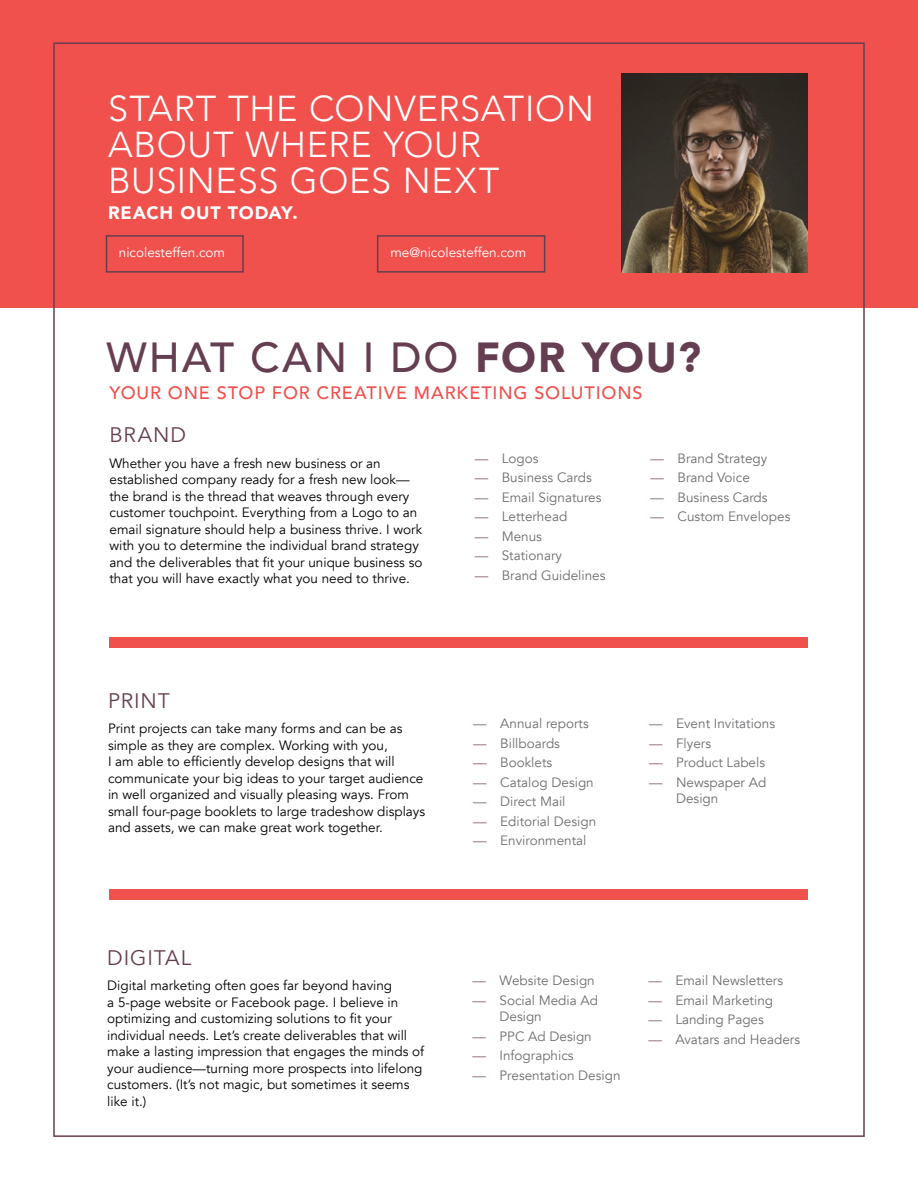
<style>
.page{position:relative;width:918px;height:1188px;background:#fff}
.page>*{position:absolute;margin:0;border:0;box-sizing:border-box;transform-origin:0 0}
.t1{font:500 42px "Avenir";letter-spacing:.045em;color:#663e51}
.t2{font:300 36px/36px "Avenir";letter-spacing:.02em;color:#fff}
.t3{font:21px "Avenir";letter-spacing:.045em;color:#663e51}
.t4{font:500 18px "Avenir";letter-spacing:.045em;color:#f0514d}
.t5{font:900 18px "Avenir";letter-spacing:.045em;color:#fff}
.t6{font:13.5px/16.5px "Avenir";color:#000}
.t7{font:13.5px/16.5px "Avenir";color:#6d6e71}
.t8{font:13.5px "Avenir";color:#fff}
.s1{font-weight:900}
.s2{color:#896876}
</style>
<div class="page">
<div style="left:110px;top:637px;width:698px;height:11px;background:#f0514d"></div>
<div style="left:109px;top:889px;width:699px;height:11px;background:#f0514d"></div>
<div style="left:0;top:0;width:918px;height:308px;background:#f0514d"></div>
<img style="left:622px;top:74px;width:185px;height:199px">
<div style="left:106px;top:235px;width:138px;height:38px;border:2px solid #663e51"></div>
<div style="left:377px;top:235px;width:168px;height:38px;border:2px solid #663e51"></div>
<h2 class="t2" style="left:108px;top:91px;width:488px">START THE CONVERSATION<br>ABOUT WHERE YOUR<br>BUSINESS GOES NEXT</h2>
<h3 class="t5" style="left:108px;top:197px;width:191px">REACH OUT TODAY.</h3>
<p class="t8" style="left:119px;top:244px;width:108px">nicolesteffen.com</p>
<p class="t8" style="left:390px;top:244px;width:138px">me@nicolesteffen.com</p>
<h1 class="t1" style="left:106px;top:322px;width:596px">WHAT CAN I DO <span class="s1">FOR YOU?</span></h1>
<h3 class="t4" style="left:110px;top:377px;width:535px">YOUR ONE STOP FOR CREATIVE MARKETING SOLUTIONS</h3>
<h3 class="t3" style="left:110px;top:422px;width:78px">BRAND</h3>
<p class="t6" style="left:110px;top:455px;width:314px">Whether you have a fresh new business or an established company ready for a fresh new look— the brand is the thread that weaves through every customer touchpoint. Everything from a Logo to an email signature should help a business thrive. I work with you to determine the individual brand strategy and the deliverables that fit your unique business so that you will have exactly what you need to thrive.</p>
<p class="t7" style="left:475px;top:450px;width:65px"><span class="s2">—</span> Logos</p>
<p class="t7" style="left:475px;top:470px;width:119px"><span class="s2">—</span> Business Cards</p>
<p class="t7" style="left:475px;top:489px;width:128px"><span class="s2">—</span> Email Signatures</p>
<p class="t7" style="left:475px;top:509px;width:94px"><span class="s2">—</span> Letterhead</p>
<p class="t7" style="left:475px;top:528px;width:69px"><span class="s2">—</span> Menus</p>
<p class="t7" style="left:475px;top:548px;width:89px"><span class="s2">—</span> Stationary</p>
<p class="t7" style="left:475px;top:567px;width:132px"><span class="s2">—</span> Brand Guidelines</p>
<p class="t7" style="left:651px;top:450px;width:118px"><span class="s2">—</span> Brand Strategy</p>
<p class="t7" style="left:651px;top:470px;width:101px"><span class="s2">—</span> Brand Voice</p>
<p class="t7" style="left:651px;top:489px;width:119px"><span class="s2">—</span> Business Cards</p>
<p class="t7" style="left:651px;top:509px;width:141px"><span class="s2">—</span> Custom Envelopes</p>
<h3 class="t3" style="left:108px;top:688px;width:63px">PRINT</h3>
<p class="t6" style="left:108px;top:721px;width:319px">Print projects can take many forms and can be as simple as they are complex. Working with you,<br>I am able to efficiently develop designs that will communicate your big ideas to your target audience in well organized and visually pleasing ways. From small four-page booklets to large tradeshow displays and assets, we can make great work together.</p>
<p class="t7" style="left:473px;top:716px;width:117px"><span class="s2">—</span> Annual reports</p>
<p class="t7" style="left:473px;top:735px;width:88px"><span class="s2">—</span> Billboards</p>
<p class="t7" style="left:473px;top:755px;width:81px"><span class="s2">—</span> Booklets</p>
<p class="t7" style="left:473px;top:774px;width:122px"><span class="s2">—</span> Catalog Design</p>
<p class="t7" style="left:473px;top:794px;width:94px"><span class="s2">—</span> Direct Mail</p>
<p class="t7" style="left:473px;top:813px;width:124px"><span class="s2">—</span> Editorial Design</p>
<p class="t7" style="left:473px;top:833px;width:115px"><span class="s2">—</span> Environmental</p>
<p class="t7" style="left:649px;top:716px;width:128px"><span class="s2">—</span> Event Invitations</p>
<p class="t7" style="left:649px;top:735px;width:63px"><span class="s2">—</span> Flyers</p>
<p class="t7" style="left:649px;top:755px;width:117px"><span class="s2">—</span> Product Labels</p>
<p class="t7" style="left:676px;top:774px;width:92px;text-indent:-27px"><span class="s2">—</span> Newspaper Ad<br>Design</p>
<h3 class="t3" style="left:107px;top:945px;width:86px">DIGITAL</h3>
<p class="t6" style="left:107px;top:978px;width:319px">Digital marketing often goes far beyond having<br>a 5-page website or Facebook page. I believe in optimizing and customizing solutions to fit your individual needs. Let’s create deliverables that will make a lasting impression that engages the minds of your audience—turning more prospects into lifelong customers. (It’s not magic, but sometimes it seems like it.)</p>
<p class="t7" style="left:473px;top:973px;width:124px"><span class="s2">—</span> Website Design</p>
<p class="t7" style="left:500px;top:992px;width:100px;text-indent:-27px"><span class="s2">—</span> Social Media Ad<br>Design</p>
<p class="t7" style="left:473px;top:1028px;width:121px"><span class="s2">—</span> PPC Ad Design</p>
<p class="t7" style="left:473px;top:1048px;width:103px"><span class="s2">—</span> Infographics</p>
<p class="t7" style="left:473px;top:1067px;width:149px"><span class="s2">—</span> Presentation Design</p>
<p class="t7" style="left:648px;top:973px;width:136px"><span class="s2">—</span> Email Newsletters</p>
<p class="t7" style="left:648px;top:992px;width:126px"><span class="s2">—</span> Email Marketing</p>
<p class="t7" style="left:648px;top:1012px;width:117px"><span class="s2">—</span> Landing Pages</p>
<p class="t7" style="left:648px;top:1031px;width:153px"><span class="s2">—</span> Avatars and Headers</p>
</div>
